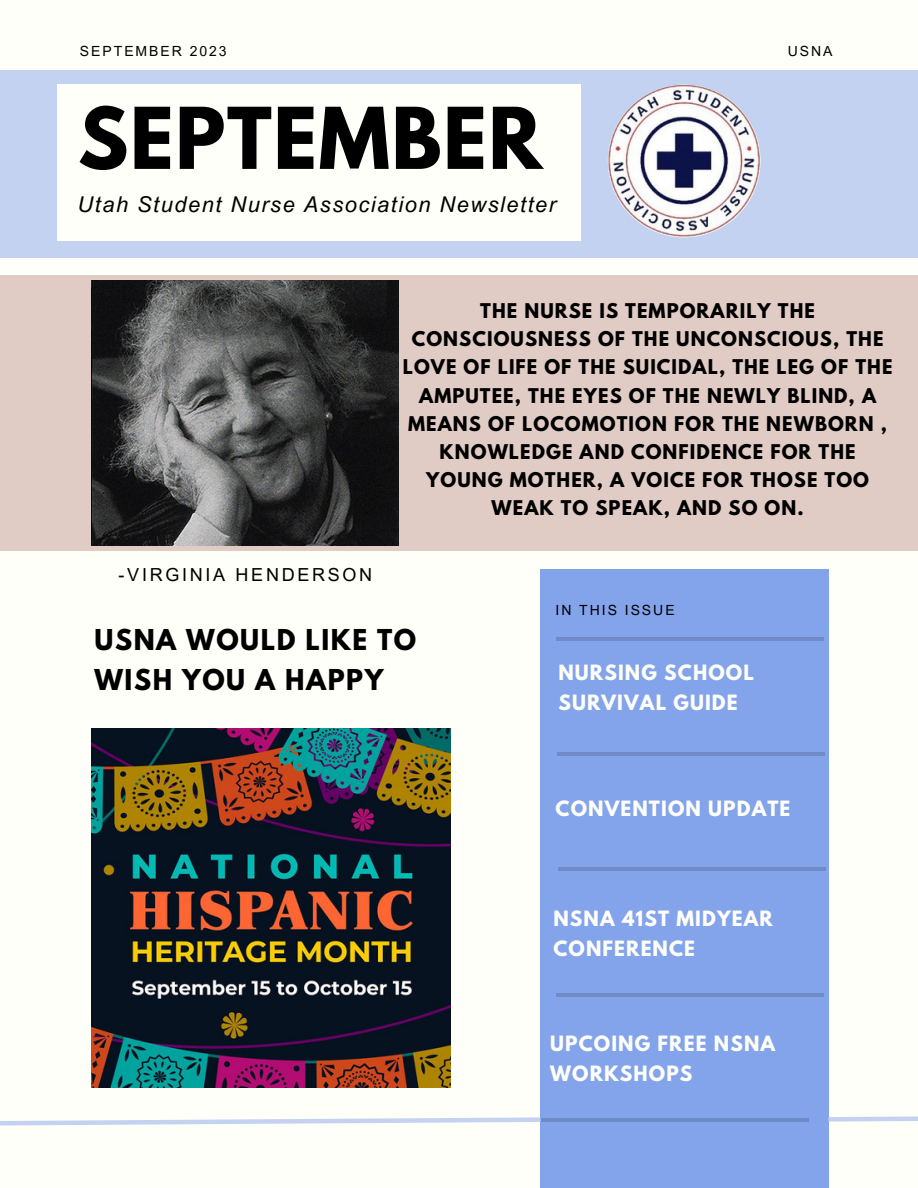
<style>
.page{position:relative;width:918px;height:1188px;background:#fffff9}
.page>*{position:absolute;margin:0;border:0;box-sizing:border-box;transform-origin:0 0}
.t1{font:700 75.45px "League Spartan";letter-spacing:.02em;color:#000}
.t2{font:700 25.5px/40.5px "League Spartan";letter-spacing:.06em;color:#000}
.t3{font:italic 21.75px "Arial MT Pro";letter-spacing:.07em;color:#000}
.t4{font:700 18.6px/29.7px "League Spartan";letter-spacing:.06em;color:#fffff9}
.t5{font:700 18px/28.2px "League Spartan";letter-spacing:.06em;color:#000;text-align:center}
.t6{font:18px "Arial MT Pro";letter-spacing:.15em;color:#000}
.t7{font:13.95px "Arial MT Pro";letter-spacing:.14em;color:#000}
</style>
<div class="page">
<div style="left:541px;top:569px;width:288px;height:619px;background:#83a3eb"></div>
<hr style="left:558px;top:867px;width:268px;height:4px;background:#6f8ac7">
<hr style="left:557px;top:753px;width:268px;height:3px;background:#000">
<hr style="left:556px;top:638px;width:268px;height:3px;background:#000">
<div style="left:0;top:70px;width:918px;height:188px;background:#c3d2f1"></div>
<div style="left:0;top:275px;width:918px;height:275px;background:#e1ccc5"></div>
<img style="left:92px;top:281px;width:307px;height:264px">
<img style="left:608px;top:85px;width:153px;height:152px;border-radius:50%">
<div style="left:58px;top:85px;width:523px;height:156px;background:#fffff9"></div>
<hr style="left:541px;top:1118px;width:268px;height:3px;background:#000">
<hr style="left:557px;top:993px;width:267px;height:3px;background:#000">
<img style="left:92px;top:729px;width:359px;height:358px">
<svg style="left:0;top:1115px;width:545px;height:13px"></svg>
<svg style="left:828px;top:1116px;width:90px;height:6px"></svg>
<p class="t7" style="left:80px;top:46px;width:148px">SEPTEMBER 2023</p>
<p class="t7" style="left:788px;top:46px;width:46px">USNA</p>
<p class="t1" style="left:78px;top:101px;width:466px">SEPTEMBER</p>
<p class="t3" style="left:78px;top:196px;width:480px">Utah Student Nurse Association Newsletter</p>
<p class="t6" style="left:119px;top:568px;width:255px">-VIRGINIA HENDERSON</p>
<p class="t5" style="left:403px;top:299px;width:491px">THE NURSE IS TEMPORARILY THE CONSCIOUSNESS OF THE UNCONSCIOUS, THE LOVE OF LIFE OF THE SUICIDAL, THE LEG OF THE AMPUTEE, THE EYES OF THE NEWLY BLIND, A MEANS OF LOCOMOTION FOR THE NEWBORN , KNOWLEDGE AND CONFIDENCE FOR THE YOUNG MOTHER, A VOICE FOR THOSE TOO WEAK TO SPEAK, AND SO ON.</p>
<p class="t7" style="left:556px;top:604px;width:121px">IN THIS ISSUE</p>
<p class="t2" style="left:95px;top:622px;width:323px">USNA WOULD LIKE TO<br>WISH YOU A HAPPY</p>
<p class="t4" style="left:558px;top:660px;width:197px">NURSING SCHOOL<br>SURVIVAL GUIDE</p>
<p class="t4" style="left:556px;top:796px;width:236px">CONVENTION UPDATE</p>
<p class="t4" style="left:553px;top:906px;width:221px">NSNA 41ST MIDYEAR<br>CONFERENCE</p>
<p class="t4" style="left:550px;top:1031px;width:226px">UPCOING FREE NSNA<br>WORKSHOPS</p>
</div>
